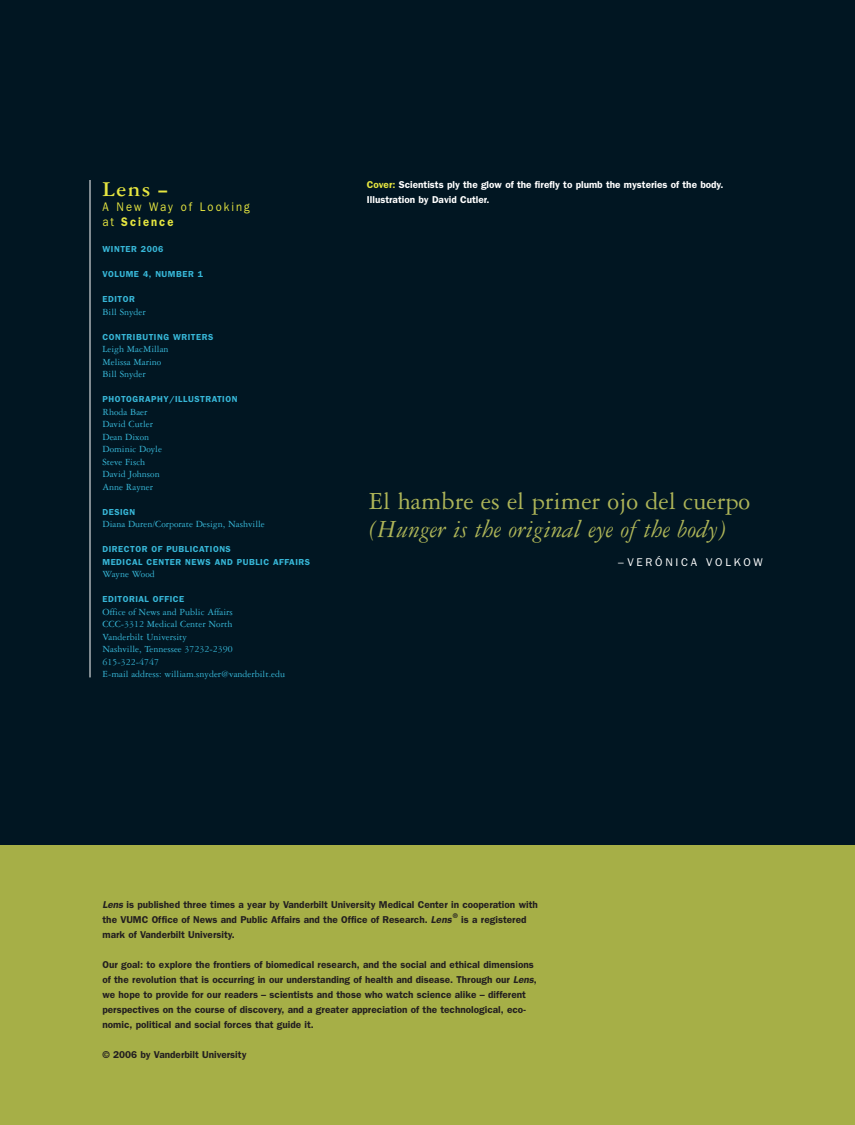
<style>
.page{position:relative;width:855px;height:1125px;background:#011622}
.page>*{position:absolute;margin:0;border:0;box-sizing:border-box;transform-origin:0 0}
.t1{font:italic 26.25px "Garamond Three";color:#aeb558}
.t2{font:26.25px "Garamond Three";color:#aeb558}
.t3{font:700 22.5px "Garamond Three";color:#e6e640}
.t4{font:12.5px/15px "Franklin Gothic";letter-spacing:.18em;color:#e6e640;scale:.9 1}
.t5{font:11.25px "Franklin Gothic";letter-spacing:.24em;color:#fff}
.t6{font:600 10px/15px "Franklin Gothic";color:#231f20}
.t7{font:10px/12.5px "Garamond Three";color:#37b7d8}
.t8{font:600 10px/15px "Franklin Gothic";color:#fff}
.t9{font:600 8.75px/12.5px "Franklin Gothic";letter-spacing:.06em;color:#37b7d8}
.t10{font:600 6.88px "Franklin Gothic";color:#231f20}
.s1{font-family:"Franklin Gothic";font-weight:600;font-size:17.5px}
.s2{font-weight:600}
.s3{color:#e6e640}
.s4{font-style:italic}
</style>
<div class="page">
<div style="left:0;top:845px;width:855px;height:280px;background:#a6af47"></div>
<hr style="left:90px;top:180px;width:1px;height:497px;background:#fff">
<h2 class="t3" style="left:103px;top:182px;width:66px">Lens <span class="s1">–</span></h2>
<p class="t4" style="left:103px;top:199px;width:165px">A New Way of Looking at <span class="s2">Science</span></p>
<p class="t9" style="left:103px;top:243px;width:62px">WINTER 2006</p>
<p class="t9" style="left:103px;top:268px;width:102px">VOLUME 4, NUMBER 1</p>
<p class="t9" style="left:103px;top:293px;width:34px">EDITOR</p>
<p class="t7" style="left:103px;top:306px;width:45px">Bill Snyder</p>
<p class="t9" style="left:103px;top:330px;width:112px">CONTRIBUTING WRITERS</p>
<p class="t7" style="left:103px;top:344px;width:68px">Leigh MacMillan<br>Melissa Marino<br>Bill Snyder</p>
<p class="t9" style="left:103px;top:393px;width:137px">PHOTOGRAPHY/ILLUSTRATION</p>
<p class="t7" style="left:103px;top:406px;width:61px">Rhoda Baer<br>David Cutler<br>Dean Dixon<br>Dominic Doyle<br>Steve Fisch<br>David Johnson<br>Anne Rayner</p>
<p class="t9" style="left:103px;top:505px;width:34px">DESIGN</p>
<p class="t7" style="left:103px;top:519px;width:164px">Diana Duren/Corporate Design, Nashville</p>
<p class="t9" style="left:103px;top:543px;width:209px">DIRECTOR OF PUBLICATIONS<br>MEDICAL CENTER NEWS AND PUBLIC AFFAIRS</p>
<p class="t7" style="left:103px;top:569px;width:54px">Wayne Wood</p>
<p class="t9" style="left:103px;top:593px;width:83px">EDITORIAL OFFICE</p>
<p class="t7" style="left:103px;top:606px;width:184px">Office of News and Public Affairs<br>CCC-3312 Medical Center North<br>Vanderbilt University<br>Nashville, Tennessee 37232-2390<br>615-322-4747<br>E-mail address: william.snyder@vanderbilt.edu</p>
<p class="t8" style="left:367px;top:177px;width:358px"><span class="s3">Cover:</span> Scientists ply the glow of the firefly to plumb the mysteries of the body.<br>Illustration by David Cutler.</p>
<h1 class="t2" style="left:369px;top:492px;width:383px">El hambre es el primer ojo del cuerpo</h1>
<h1 class="t1" style="left:369px;top:520px;width:360px">(Hunger is the original eye of the body)</h1>
<p class="t5" style="left:618px;top:556px;width:146px">– VERÓNICA VOLKOW</p>
<p class="t6" style="left:102px;top:897px;width:437px"><span class="s4">Lens</span> is published three times a year by Vanderbilt University Medical Center in cooperation with the VUMC Office of News and Public Affairs and the Office of Research. <span class="s4">Lens</span></p>
<p class="t10" style="left:453px;top:912px;width:7px">®</p>
<p class="t6" style="left:461px;top:912px;width:67px">is a registered</p>
<p class="t6" style="left:102px;top:927px;width:134px">mark of Vanderbilt University.</p>
<p class="t6" style="left:102px;top:957px;width:436px">Our goal: to explore the frontiers of biomedical research, and the social and ethical dimensions of the revolution that is occurring in our understanding of health and disease. Through our <span class="s4">Lens</span>, we hope to provide for our readers – scientists and those who watch science alike – different perspectives on the course of discovery, and a greater appreciation of the technological, eco&shy;nomic, political and social forces that guide it.</p>
<p class="t6" style="left:102px;top:1047px;width:146px">© 2006 by Vanderbilt University</p>
</div>
